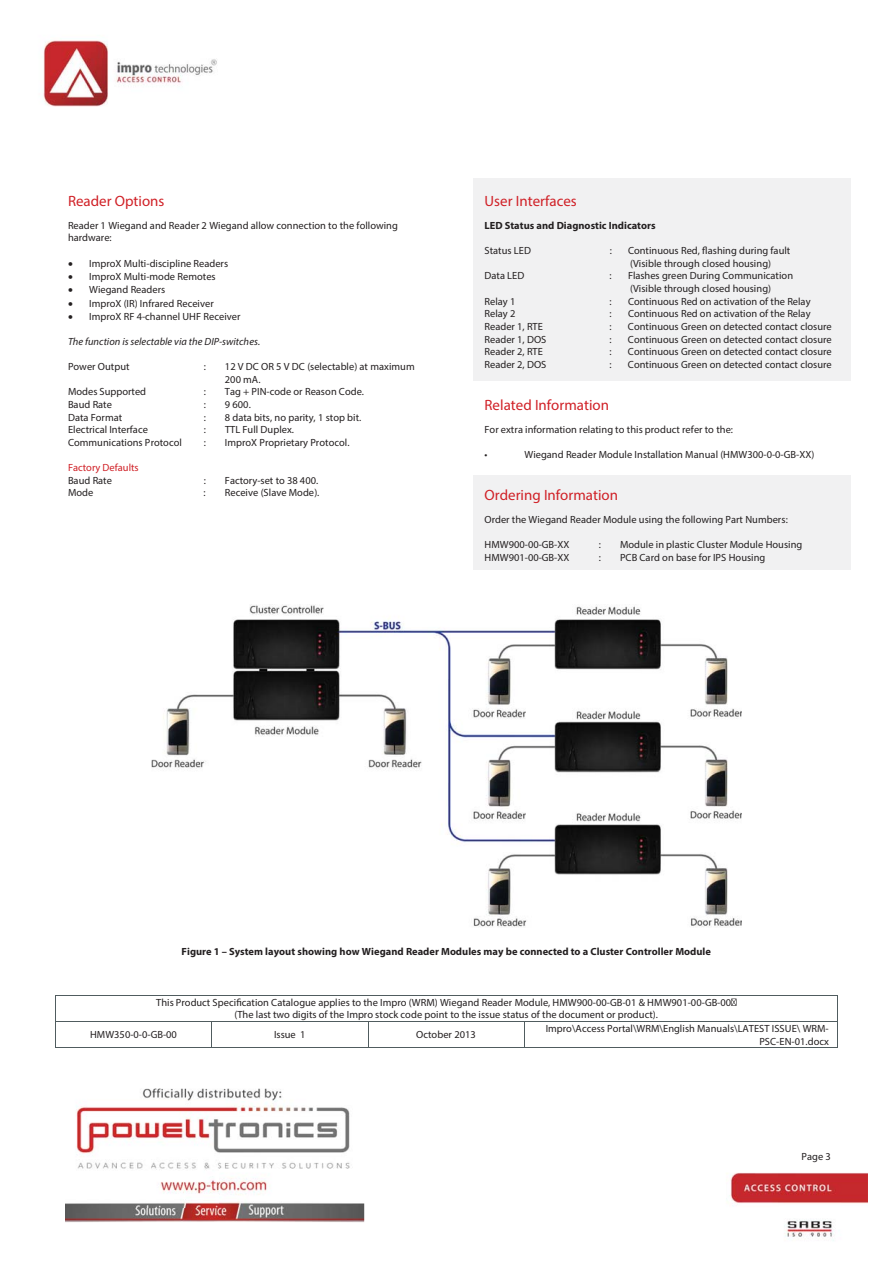
<style>
.page{position:relative;width:893px;height:1263px;background:#fff}
.page>*{position:absolute;margin:0;border:0;box-sizing:border-box;transform-origin:0 0}
.t1{font:15px "Myriad Pro";color:#d02026}
.t2{font:10.5px/12.6px "Myriad Pro";color:#231f20}
.t3{font:700 10.5px "Myriad Pro";color:#231f20}
.t4{font:italic 10.5px "Myriad Pro";letter-spacing:-.005em;color:#231f20}
.t5{font:10.5px "Myriad Pro";color:#d02026}
</style>
<div class="page">
<div style="left:473px;top:178px;width:378px;height:202px;background:#f1f1f2"></div>
<div style="left:473px;top:475px;width:378px;height:94px;background:#f1f1f2"></div>
<svg style="left:731px;top:999px;width:5px;height:7px"></svg>
<hr style="left:55px;top:995px;width:782px;height:1px;background:#505c5f">
<hr style="left:55px;top:1021px;width:782px;height:1px;background:#505c5f">
<svg style="left:55px;top:996px;width:1px;height:51px"></svg>
<hr style="left:55px;top:1047px;width:157px;height:1px;background:#505c5f">
<hr style="left:212px;top:1047px;width:156px;height:1px;background:#505c5f">
<svg style="left:368px;top:1022px;width:1px;height:26px"></svg>
<hr style="left:369px;top:1047px;width:155px;height:1px;background:#505c5f">
<svg style="left:524px;top:1022px;width:1px;height:26px"></svg>
<hr style="left:525px;top:1047px;width:312px;height:1px;background:#505c5f">
<svg style="left:837px;top:995px;width:1px;height:53px"></svg>
<img style="left:151px;top:605px;width:590px;height:322px">
<img style="left:43px;top:40px;width:174px;height:66px">
<img style="left:364px;top:1173px;width:504px;height:68px">
<img style="left:65px;top:1089px;width:299px;height:133px">
<img style="left:65px;top:1160px;width:154px;height:47px">
<h1 class="t1" style="left:68px;top:195px;width:98px">Reader Options</h1>
<p class="t2" style="left:68px;top:220px;width:331px">Reader 1 Wiegand and Reader 2 Wiegand allow connection to the following hardware:</p>
<p class="t2" style="left:89px;top:258px;width:153px;line-height:13.2px">ImproX Multi-discipline Readers<br>ImproX Multi-mode Remotes<br>Wiegand Readers<br>ImproX (IR) Infrared Receiver<br>ImproX RF 4-channel UHF Receiver</p>
<p class="t4" style="left:68px;top:337px;width:194px">The function is selectable via the DIP-switches.</p>
<p class="t2" style="left:68px;top:361px;width:63px">Power Output</p>
<p class="t2" style="left:204px;top:361px;width:4px">:</p>
<p class="t2" style="left:225px;top:361px;width:191px">12 V DC OR 5 V DC (selectable) at maximum<br>200 mA.</p>
<p class="t2" style="left:68px;top:386px;width:80px">Modes Supported</p>
<p class="t2" style="left:204px;top:386px;width:4px">:</p>
<p class="t2" style="left:225px;top:386px;width:141px">Tag + PIN-code or Reason Code.</p>
<p class="t2" style="left:68px;top:399px;width:45px">Baud Rate</p>
<p class="t2" style="left:204px;top:399px;width:4px">:</p>
<p class="t2" style="left:225px;top:399px;width:27px">9 600.</p>
<p class="t2" style="left:68px;top:411px;width:56px">Data Format</p>
<p class="t2" style="left:204px;top:411px;width:4px">:</p>
<p class="t2" style="left:225px;top:411px;width:138px">8 data bits, no parity, 1 stop bit.</p>
<p class="t2" style="left:68px;top:424px;width:82px">Electrical Interface</p>
<p class="t2" style="left:204px;top:424px;width:4px">:</p>
<p class="t2" style="left:225px;top:424px;width:71px">TTL Full Duplex.</p>
<p class="t2" style="left:68px;top:437px;width:115px">Communications Protocol</p>
<p class="t2" style="left:204px;top:437px;width:4px">:</p>
<p class="t2" style="left:225px;top:437px;width:126px">ImproX Proprietary Protocol.</p>
<p class="t5" style="left:68px;top:463px;width:72px">Factory Defaults</p>
<p class="t2" style="left:68px;top:474px;width:45px">Baud Rate</p>
<p class="t2" style="left:204px;top:474px;width:4px">:</p>
<p class="t2" style="left:225px;top:474px;width:95px">Factory-set to 38 400.</p>
<p class="t2" style="left:68px;top:487px;width:27px">Mode</p>
<p class="t2" style="left:204px;top:487px;width:4px">:</p>
<p class="t2" style="left:225px;top:487px;width:96px">Receive (Slave Mode).</p>
<h1 class="t1" style="left:485px;top:195px;width:94px">User Interfaces</h1>
<p class="t3" style="left:484px;top:222px;width:173px">LED Status and Diagnostic Indicators</p>
<p class="t2" style="left:484px;top:245px;width:48px">Status LED</p>
<p class="t2" style="left:610px;top:245px;width:4px">:</p>
<p class="t2" style="left:628px;top:245px;width:164px">Continuous Red, flashing during fault (Visible through closed housing)</p>
<p class="t2" style="left:484px;top:270px;width:41px">Data LED</p>
<p class="t2" style="left:610px;top:270px;width:4px">:</p>
<p class="t2" style="left:628px;top:270px;width:167px">Flashes green During Communication (Visible through closed housing)</p>
<p class="t2" style="left:484px;top:295px;width:32px">Relay 1</p>
<p class="t2" style="left:610px;top:295px;width:4px">:</p>
<p class="t2" style="left:628px;top:295px;width:184px">Continuous Red on activation of the Relay</p>
<p class="t2" style="left:484px;top:308px;width:32px">Relay 2</p>
<p class="t2" style="left:610px;top:308px;width:4px">:</p>
<p class="t2" style="left:628px;top:308px;width:184px">Continuous Red on activation of the Relay</p>
<p class="t2" style="left:484px;top:321px;width:60px">Reader 1, RTE</p>
<p class="t2" style="left:609px;top:321px;width:4px">:</p>
<p class="t2" style="left:628px;top:321px;width:205px">Continuous Green on detected contact closure</p>
<p class="t2" style="left:484px;top:333px;width:63px">Reader 1, DOS</p>
<p class="t2" style="left:609px;top:333px;width:4px">:</p>
<p class="t2" style="left:628px;top:333px;width:205px">Continuous Green on detected contact closure</p>
<p class="t2" style="left:484px;top:346px;width:60px">Reader 2, RTE</p>
<p class="t2" style="left:609px;top:346px;width:4px">:</p>
<p class="t2" style="left:628px;top:346px;width:205px">Continuous Green on detected contact closure</p>
<p class="t2" style="left:484px;top:359px;width:63px">Reader 2, DOS</p>
<p class="t2" style="left:609px;top:359px;width:4px">:</p>
<p class="t2" style="left:628px;top:359px;width:205px">Continuous Green on detected contact closure</p>
<h1 class="t1" style="left:484px;top:399px;width:126px">Related Information</h1>
<p class="t2" style="left:484px;top:423px;width:250px">For extra information relating to this product refer to the:</p>
<p class="t2" style="left:484px;top:449px;width:4px">•</p>
<p class="t2" style="left:524px;top:449px;width:291px">Wiegand Reader Module Installation Manual (HMW300-0-0-GB-XX)</p>
<h1 class="t1" style="left:484px;top:489px;width:135px">Ordering Information</h1>
<p class="t2" style="left:484px;top:513px;width:305px">Order the Wiegand Reader Module using the following Part Numbers:</p>
<p class="t2" style="left:484px;top:539px;width:86px">HMW900-00-GB-XX</p>
<p class="t2" style="left:599px;top:539px;width:4px">:</p>
<p class="t2" style="left:620px;top:539px;width:184px">Module in plastic Cluster Module Housing</p>
<p class="t2" style="left:484px;top:551px;width:86px">HMW901-00-GB-XX</p>
<p class="t2" style="left:599px;top:551px;width:4px">:</p>
<p class="t2" style="left:620px;top:551px;width:147px">PCB Card on base for IPS Housing</p>
<p class="t3" style="left:182px;top:947px;width:531px">Figure 1 – System layout showing how Wiegand Reader Modules may be connected to a Cluster Controller Module</p>
<p class="t2" style="left:156px;top:997px;width:576px;text-align:center">This Product Specification Catalogue applies to the Impro (WRM) Wiegand Reader Module, HMW900-00-GB-01 &amp; HMW901-00-GB-00 (The last two digits of the Impro stock code point to the issue status of the document or product).</p>
<p class="t2" style="left:90px;top:1029px;width:88px">HMW350-0-0-GB-00</p>
<p class="t2" style="left:274px;top:1029px;width:33px">Issue 1</p>
<p class="t2" style="left:416px;top:1029px;width:61px">October 2013</p>
<p class="t2" style="left:546px;top:1023px;width:285px;text-align:right">Impro\Access Portal\WRM\English Manuals\LATEST ISSUE\ WRM-<br>PSC-EN-01.docx</p>
<p class="t2" style="left:801px;top:1150px;width:31px">Page 3</p>
</div>
